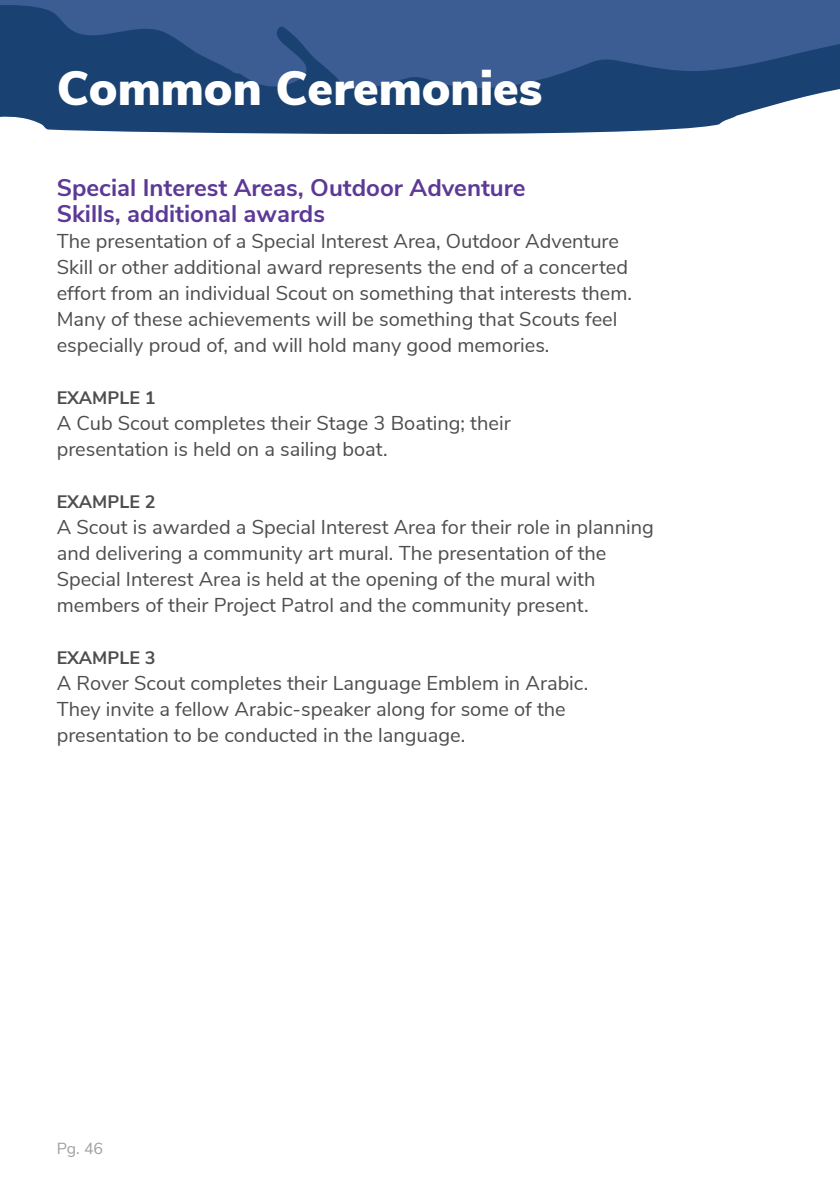
<style>
.page{position:relative;width:840px;height:1191px;background:#fff}
.page>*{position:absolute;margin:0;border:0;box-sizing:border-box;transform-origin:0 0}
.Title_Secondary{font:900 48px "Nunito Sans";color:#fff}
.Subheading{font:700 24px/26px "Nunito Sans";color:#5c3996}
.Body{font:20px/26px "Nunito Sans";color:#4d4d4f}
.Body_Header{font:700 18px "Nunito Sans";color:#4d4d4f}
.t1{font:16px "Nunito Sans";color:#9ea0a2}
</style>
<div class="page">
<svg style="left:0;top:94px;width:816px;height:41px;fill:#194171"></svg>
<svg style="left:0;top:0;width:839px;height:94px;fill:#3c5c94"></svg>
<p class="Title_Secondary" style="left:57px;top:53px;width:487px">Common Ceremonies</p>
<p class="Subheading" style="left:57px;top:173px;width:470px">Special Interest Areas, Outdoor Adventure<br>Skills, additional awards</p>
<p class="Body" style="left:57px;top:227px;width:576px">The presentation of a Special Interest Area, Outdoor Adventure Skill or other additional award represents the end of a concerted effort from an individual Scout on something that interests them.<br>Many of these achievements will be something that Scouts feel especially proud of, and will hold many good memories.</p>
<p class="Body_Header" style="left:57px;top:385px;width:100px">EXAMPLE 1</p>
<p class="Body" style="left:57px;top:409px;width:455px">A Cub Scout completes their Stage 3 Boating; their presentation is held on a sailing boat.</p>
<p class="Body_Header" style="left:57px;top:489px;width:100px">EXAMPLE 2</p>
<p class="Body" style="left:57px;top:513px;width:598px">A Scout is awarded a Special Interest Area for their role in planning and delivering a community art mural. The presentation of the Special Interest Area is held at the opening of the mural with members of their Project Patrol and the community present.</p>
<p class="Body_Header" style="left:57px;top:645px;width:100px">EXAMPLE 3</p>
<p class="Body" style="left:57px;top:669px;width:532px">A Rover Scout completes their Language Emblem in Arabic.<br>They invite a fellow Arabic-speaker along for some of the presentation to be conducted in the language.</p>
<p class="t1" style="left:57px;top:1136px;width:48px">Pg. 46</p>
</div>
